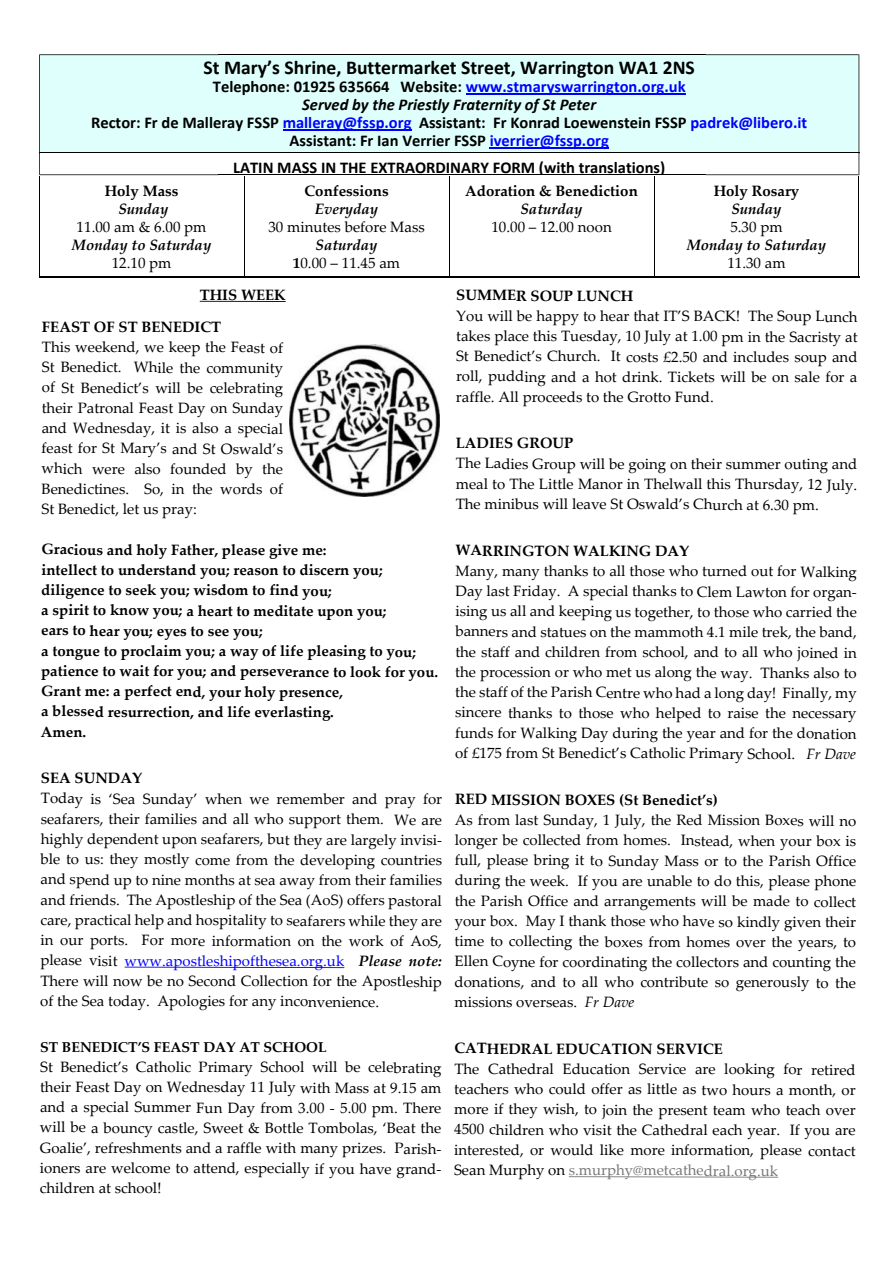
<style>
.page{position:relative;width:893px;height:1263px;background:#fff}
.page>*{position:absolute;margin:0;border:0;box-sizing:border-box;transform-origin:0 0}
.t1{font:700 19.65px "Calibri";color:#000}
.t2{font:700 16.5px/18px "Calibri";color:#000;text-align:center}
.t3{font:15px/20.2px "Palatino Linotype";color:#000;text-align:justify}
.t4{font:700 15px/20.2px "Palatino Linotype";color:#000}
.t5{font:italic 700 15px "Palatino Linotype";color:#000}
.t6{font:700 14.25px "Palatino Linotype";letter-spacing:-.005em;color:#000}
.s1{color:#00f}
.s2{font-style:italic}
.s3{font-weight:700;font-style:italic}
.s4{font-weight:700}
.s5{color:#777}
</style>
<div class="page">
<div style="left:39px;top:55px;width:820px;height:98px;background:#dffffc"></div>
<hr style="left:466px;top:94px;width:220px;height:1px;background:#00f">
<hr style="left:283px;top:130px;width:129px;height:1px;background:#00f">
<hr style="left:490px;top:148px;width:119px;height:1px;background:#00f">
<hr style="left:219px;top:54px;width:487px;height:1px;background:#000">
<hr style="left:219px;top:153px;width:487px;height:1px;background:#000">
<hr style="left:219px;top:174px;width:487px;height:1px;background:#000">
<svg style="left:39px;top:54px;width:180px;height:121px"></svg>
<svg style="left:706px;top:54px;width:154px;height:121px"></svg>
<hr style="left:200px;top:301px;width:86px;height:1px;background:#000">
<svg style="left:125px;top:967px;width:219px;height:1px"></svg>
<svg style="left:569px;top:1176px;width:209px;height:2px"></svg>
<hr style="left:39px;top:276px;width:205px;height:2px;background:#000">
<hr style="left:244px;top:276px;width:205px;height:2px;background:#000">
<hr style="left:449px;top:276px;width:205px;height:2px;background:#000">
<hr style="left:654px;top:276px;width:205px;height:2px;background:#000">
<hr style="left:39px;top:176px;width:1px;height:102px;background:#000">
<hr style="left:244px;top:176px;width:1px;height:100px;background:#000">
<hr style="left:449px;top:176px;width:1px;height:100px;background:#000">
<hr style="left:654px;top:176px;width:1px;height:100px;background:#000">
<hr style="left:859px;top:176px;width:1px;height:102px;background:#000">
<img style="left:290px;top:344px;width:150px;height:152px">
<h1 class="t1" style="left:204px;top:60px;width:493px">St Mary’s Shrine, Buttermarket Street, Warrington WA1 2NS</h1>
<p class="t2" style="left:91px;top:79px;width:718px">Telephone: 01925 635664 Website: <span class="s1">www.stmaryswarrington.org.uk<br></span><span class="s2">Served by the Priestly Fraternity of St Peter<br></span>Rector: Fr de Malleray FSSP <span class="s1">malleray@fssp.org</span> Assistant: Fr Konrad Loewenstein FSSP <span class="s1">padrek@libero.it </span>Assistant: Fr Ian Verrier FSSP <span class="s1">iverrier@fssp.org</span></p>
<p class="t2" style="left:233px;top:159px;width:434px">LATIN MASS IN THE EXTRAORDINARY FORM (with translations)</p>
<p class="t4" style="left:105px;top:182px;width:75px">Holy Mass</p>
<p class="t5" style="left:118px;top:203px;width:52px">Sunday</p>
<p class="t3" style="left:77px;top:218px;width:131px">11.00 am &amp; 6.00 pm</p>
<p class="t5" style="left:72px;top:239px;width:141px">Monday to Saturday</p>
<p class="t3" style="left:112px;top:254px;width:61px">12.10 pm</p>
<p class="t4" style="left:304px;top:182px;width:86px">Confessions</p>
<p class="t5" style="left:315px;top:203px;width:65px">Everyday</p>
<p class="t3" style="left:268px;top:218px;width:158px">30 minutes before Mass</p>
<p class="t3" style="left:293px;top:238px;width:109px;line-height:18px;text-align:center"><span class="s3">Saturday<br></span><span class="s4">1</span>0.00 – 11.45 am</p>
<p class="t4" style="left:42px;top:280px;width:245px;line-height:32.1px;text-indent:158px">THIS WEEK<br>FEAST OF ST BENEDICT</p>
<p class="t3" style="left:42px;top:339px;width:243px">This weekend, we keep the Feast of St Benedict. While the community of St Benedict’s will be celebrating their Patronal Feast Day on Sunday and Wednesday, it is also a special feast for St Mary’s and St Oswald’s which were also founded by the Benedictines. So, in the words of St Benedict, let us pray:</p>
<p class="t4" style="left:41px;top:541px;width:399px">Gracious and holy Father, please give me:<br>intellect to understand you; reason to discern you; diligence to seek you; wisdom to find you;<br>a spirit to know you; a heart to meditate upon you;<br>ears to hear you; eyes to see you;<br>a tongue to proclaim you; a way of life pleasing to you; patience to wait for you; and perseverance to look for you.<br>Grant me: a perfect end, your holy presence,<br>a blessed resurrection, and life everlasting.<br>Amen.</p>
<p class="t4" style="left:41px;top:770px;width:103px">SEA SUNDAY</p>
<p class="t3" style="left:40px;top:790px;width:403px">Today is ‘Sea Sunday’ when we remember and pray for seafarers, their families and all who support them. We are highly dependent upon seafarers, but they are largely invisi&shy;ble to us: they mostly come from the developing countries and spend up to nine months at sea away from their families and friends. The Apostleship of the Sea (AoS) offers pastoral care, practical help and hospitality to seafarers while they are in our ports. For more information on the work of AoS, please visit <span class="s1">www.apostleshipofthesea.org.uk</span> <span class="s3">Please note:<br></span>There will now be no Second Collection for the Apostleship of the Sea today. Apologies for any inconvenience.</p>
<p class="t6" style="left:40px;top:1041px;width:288px">ST BENEDICT’S FEAST DAY AT SCHOOL</p>
<p class="t3" style="left:40px;top:1058px;width:403px">St Benedict’s Catholic Primary School will be celebrating their Feast Day on Wednesday 11 July with Mass at 9.15 am and a special Summer Fun Day from 3.00 - 5.00 pm. There will be a bouncy castle, Sweet &amp; Bottle Tombolas, ‘Beat the Goalie’, refreshments and a raffle with many prizes. Parish&shy;ioners are welcome to attend, especially if you have grand&shy;children at school!</p>
<p class="t4" style="left:465px;top:182px;width:174px">Adoration &amp; Benediction</p>
<p class="t5" style="left:521px;top:203px;width:63px">Saturday</p>
<p class="t3" style="left:491px;top:218px;width:122px">10.00 – 12.00 noon</p>
<p class="t4" style="left:714px;top:182px;width:87px">Holy Rosary</p>
<p class="t5" style="left:731px;top:203px;width:52px">Sunday</p>
<p class="t3" style="left:730px;top:218px;width:54px">5.30 pm</p>
<p class="t5" style="left:687px;top:239px;width:141px">Monday to Saturday</p>
<p class="t3" style="left:727px;top:254px;width:60px">11.30 am</p>
<p class="t4" style="left:456px;top:287px;width:179px">SUMMER SOUP LUNCH</p>
<p class="t3" style="left:456px;top:308px;width:403px">You will be happy to hear that IT’S BACK! The Soup Lunch takes place this Tuesday, 10 July at 1.00 pm in the Sacristy at St Benedict’s Church. It costs £2.50 and includes soup and roll, pudding and a hot drink. Tickets will be on sale for a raffle. All proceeds to the Grotto Fund.</p>
<p class="t4" style="left:456px;top:435px;width:119px">LADIES GROUP</p>
<p class="t3" style="left:456px;top:455px;width:403px">The Ladies Group will be going on their summer outing and meal to The Little Manor in Thelwall this Thursday, 12 July.<br>The minibus will leave St Oswald’s Church at 6.30 pm.</p>
<p class="t4" style="left:456px;top:542px;width:235px">WARRINGTON WALKING DAY</p>
<p class="t3" style="left:455px;top:563px;width:403px">Many, many thanks to all those who turned out for Walking Day last Friday. A special thanks to Clem Lawton for organ&shy;ising us all and keeping us together, to those who carried the banners and statues on the mammoth 4.1 mile trek, the band, the staff and children from school, and to all who joined in the procession or who met us along the way. Thanks also to the staff of the Parish Centre who had a long day! Finally, my sincere thanks to those who helped to raise the necessary funds for Walking Day during the year and for the donation of £175 from St Benedict’s Catholic Primary School. <span class="s2">Fr Dave</span></p>
<p class="t4" style="left:455px;top:791px;width:264px">RED MISSION BOXES (St Benedict’s)</p>
<p class="t3" style="left:454px;top:812px;width:403px">As from last Sunday, 1 July, the Red Mission Boxes will no longer be collected from homes. Instead, when your box is full, please bring it to Sunday Mass or to the Parish Office during the week. If you are unable to do this, please phone the Parish Office and arrangements will be made to collect your box. May I thank those who have so kindly given their time to collecting the boxes from homes over the years, to Ellen Coyne for coordinating the collectors and counting the donations, and to all who contribute so generously to the missions overseas. <span class="s2">Fr Dave</span></p>
<p class="t4" style="left:454px;top:1040px;width:270px">CATHEDRAL EDUCATION SERVICE</p>
<p class="t3" style="left:454px;top:1061px;width:403px">The Cathedral Education Service are looking for retired teachers who could offer as little as two hours a month, or more if they wish, to join the present team who teach over 4500 children who visit the Cathedral each year. If you are interested, or would like more information, please contact Sean Murphy on <span class="s5">s.murphy@metcathedral.org.uk</span></p>
</div>
